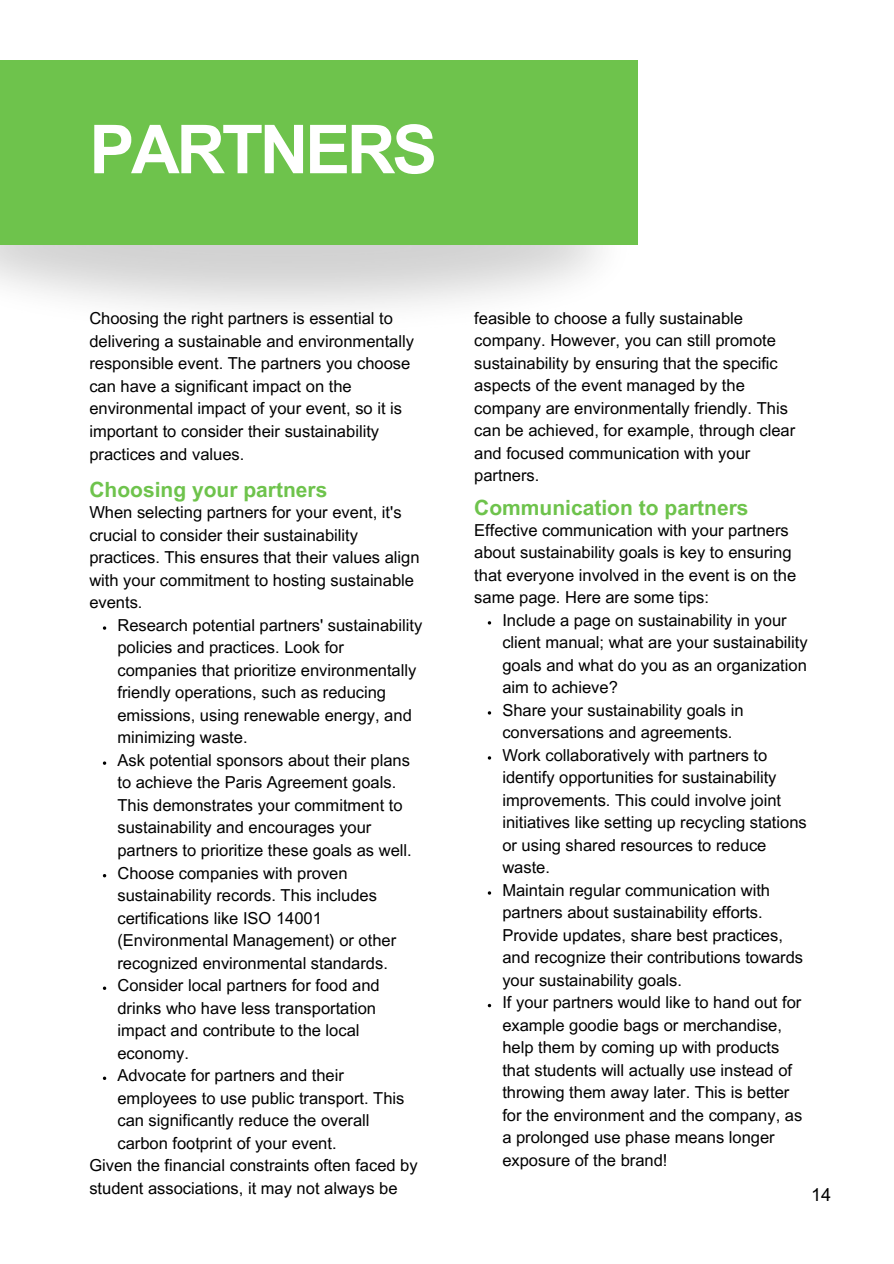
<style>
.page{position:relative;width:894px;height:1264px;background:#fff}
.page>*{position:absolute;margin:0;border:0;box-sizing:border-box;transform-origin:0 0}
.t1{font:700 67.5px "Arial MT Pro";letter-spacing:-.05em;color:#fff}
.t2{font:700 21px "Arial MT Pro";color:#6ec34c}
.t3{font:18px "Arial MT Pro";color:#000}
.t4{font:16.5px/22.5px "Arial MT Pro";color:#000}
</style>
<div class="page">
<img style="left:0;top:151px;width:638px;height:158px">
<div style="left:0;top:60px;width:637px;height:185px;background:#6ec34c"></div>
<p class="t1" style="left:89px;top:124px;width:349px">PARTNERS</p>
<p class="t4" style="left:89px;top:309px;width:326px">Choosing the right partners is essential to delivering a sustainable and environmentally responsible event. The partners you choose can have a significant impact on the environmental impact of your event, so it is important to consider their sustainability practices and values.</p>
<p class="t4" style="left:474px;top:308px;width:322px">feasible to choose a fully sustainable company. However, you can still promote sustainability by ensuring that the specific aspects of the event managed by the company are environmentally friendly. This can be achieved, for example, through clear and focused communication with your partners.</p>
<h1 class="t2" style="left:89px;top:482px;width:239px">Choosing your partners</h1>
<p class="t2" style="left:474px;top:499px;width:276px">Communication to partners</p>
<p class="t4" style="left:474px;top:520px;width:323px">Effective communication with your partners about sustainability goals is key to ensuring that everyone involved in the event is on the same page. Here are some tips:</p>
<p class="t4" style="left:502px;top:610px;width:307px">Include a page on sustainability in your client manual; what are your sustainability goals and what do you as an organization aim to achieve?</p>
<p class="t4" style="left:502px;top:700px;width:243px">Share your sustainability goals in conversations and agreements.</p>
<p class="t4" style="left:502px;top:745px;width:306px">Work collaboratively with partners to identify opportunities for sustainability improvements. This could involve joint initiatives like setting up recycling stations or using shared resources to reduce waste.</p>
<p class="t4" style="left:502px;top:880px;width:302px">Maintain regular communication with partners about sustainability efforts.<br>Provide updates, share best practices, and recognize their contributions towards your sustainability goals.</p>
<p class="t4" style="left:502px;top:993px;width:301px">If your partners would like to hand out for example goodie bags or merchandise, help them by coming up with products that students will actually use instead of throwing them away later. This is better for the environment and the company, as a prolonged use phase means longer exposure of the brand!</p>
<h2 class="t4" style="left:89px;top:503px;width:331px">When selecting partners for your event, it's crucial to consider their sustainability practices. This ensures that their values align with your commitment to hosting sustainable events.</h2>
<p class="t4" style="left:117px;top:616px;width:306px">Research potential partners' sustainability policies and practices. Look for companies that prioritize environmentally friendly operations, such as reducing emissions, using renewable energy, and minimizing waste.</p>
<p class="t4" style="left:117px;top:751px;width:296px">Ask potential sponsors about their plans to achieve the Paris Agreement goals.<br>This demonstrates your commitment to sustainability and encourages your partners to prioritize these goals as well.</p>
<p class="t4" style="left:117px;top:863px;width:280px">Choose companies with proven sustainability records. This includes certifications like ISO 14001 (Environmental Management) or other recognized environmental standards.</p>
<p class="t4" style="left:117px;top:976px;width:264px">Consider local partners for food and drinks who have less transportation impact and contribute to the local economy.</p>
<p class="t4" style="left:117px;top:1066px;width:288px">Advocate for partners and their employees to use public transport. This can significantly reduce the overall carbon footprint of your event.</p>
<p class="t4" style="left:89px;top:1156px;width:330px">Given the financial constraints often faced by student associations, it may not always be</p>
<h2 class="t3" style="left:810px;top:1187px;width:22px">14</h2>
</div>
